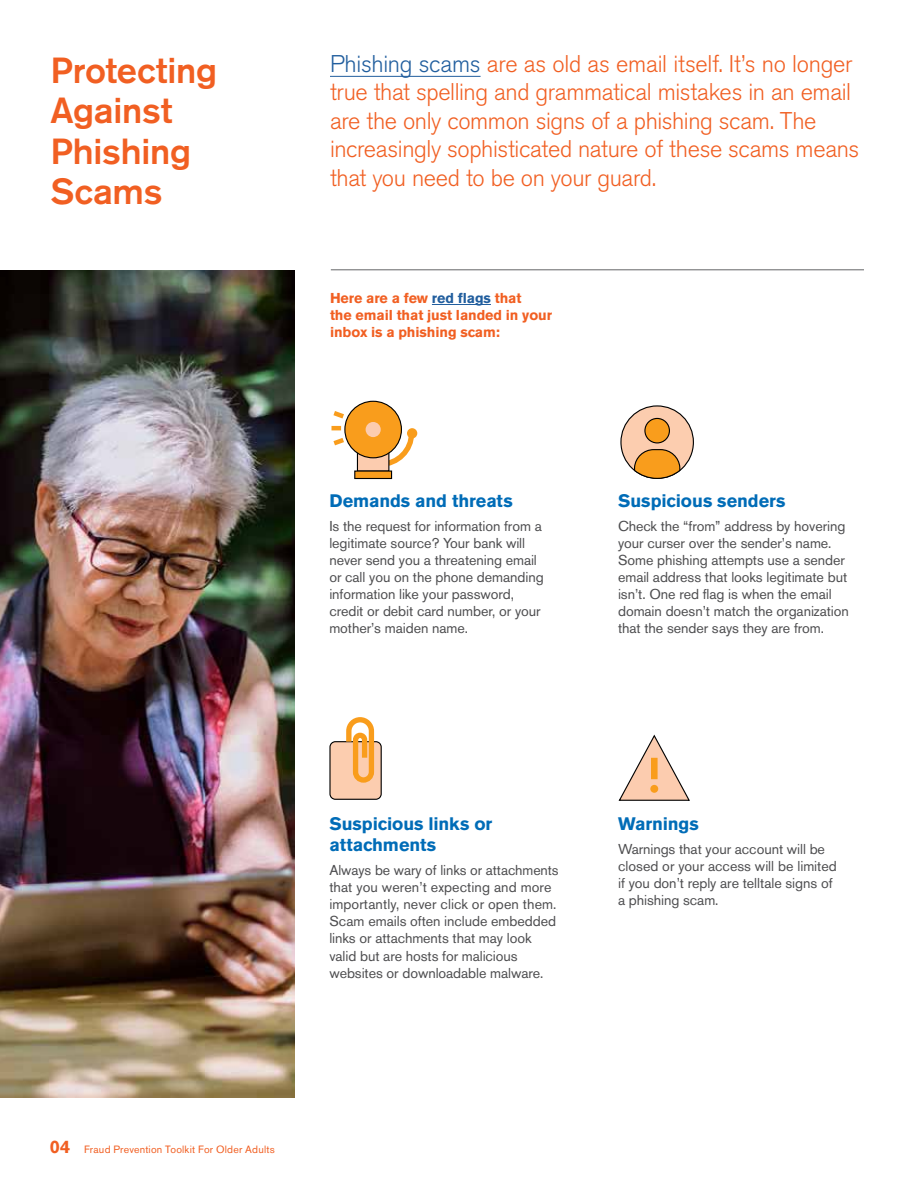
<style>
.page{position:relative;width:918px;height:1188px;background:#fff}
.page>*{position:absolute;margin:0;border:0;box-sizing:border-box;transform-origin:0 0}
.t1{font:500 36px/40.5px "Akzidenz Grotesk BE";letter-spacing:-.005em;color:#f15f22}
.t2{font:300 24px/28.5px "Akzidenz Grotesk BE";letter-spacing:-.015em;color:#f15f22}
.t3{font:700 18px/21px "Akzidenz Grotesk BE";letter-spacing:-.005em;color:#006cb7}
.t4{font:14.25px/17.1px "Akzidenz Grotesk BE";letter-spacing:-.005em;color:#4d4d4f}
.t5{font:700 14.25px/17.1px "Akzidenz Grotesk BE";letter-spacing:-.005em;color:#f15f22}
.t6{font:10.5px "Akzidenz Grotesk BE";letter-spacing:.02em;color:#f15f22}
.s1{color:#215e9e}
.s2{font-weight:700;font-size:18px}
</style>
<div class="page">
<hr style="left:331px;top:270px;width:533px;height:1px;background:#636466">
<hr style="left:330px;top:76px;width:151px;height:1px;background:#215e9e">
<hr style="left:432px;top:304px;width:59px;height:1px;background:#215e9e">
<div style="left:330px;top:742px;width:51px;height:57px;background:#fccdaf;border-radius:5px"></div>
<div style="left:329px;top:741px;width:53px;height:59px;border:1px solid #000;border-radius:5px"></div>
<svg style="left:344px;top:717px;width:33px;height:66px"></svg>
<svg style="left:618px;top:734px;width:72px;height:67px"></svg>
<div style="left:651px;top:758px;width:7px;height:21px;background:#f99d1c"></div>
<div style="left:650px;top:785px;width:8px;height:8px;background:#f99d1c;border-radius:50%"></div>
<svg style="left:389px;top:428px;width:28px;height:41px"></svg>
<div style="left:407px;top:428px;width:10px;height:10px;background:#f99d1c;border-radius:50%"></div>
<div style="left:357px;top:437px;width:32px;height:34px;background:#fcccaf"></div>
<div style="left:357px;top:436px;width:32px;height:36px;border:1px solid #000"></div>
<div style="left:355px;top:471px;width:37px;height:7px;background:#f99d1c"></div>
<div style="left:354px;top:471px;width:38px;height:8px;border:1px solid #000"></div>
<div style="left:345px;top:401px;width:56px;height:57px;background:#f99d1c;border-radius:50%"></div>
<div style="left:344px;top:401px;width:58px;height:57px;border:1px solid #000;border-radius:50%"></div>
<div style="left:366px;top:422px;width:15px;height:15px;background:#fcccaf;border-radius:50%"></div>
<svg style="left:331px;top:411px;width:18px;height:35px"></svg>
<img style="left:0;top:270px;width:295px;height:827px">
<svg style="left:620px;top:405px;width:74px;height:74px"></svg>
<h1 class="t1" style="left:50px;top:49px;width:168px">Protecting<br>Against<br>Phishing<br>Scams</h1>
<p class="t2" style="left:330px;top:50px;width:531px"><span class="s1">Phishing scams</span> are as old as email itself. It’s no longer true that spelling and grammatical mistakes in an email are the only common signs of a phishing scam. The increasingly sophisticated nature of these scams means that you need to be on your guard.</p>
<p class="t5" style="left:330px;top:290px;width:224px">Here are a few <span class="s1">red flags</span> that<br>the email that just landed in your inbox is a phishing scam:</p>
<p class="t3" style="left:329px;top:490px;width:185px">Demands and threats</p>
<p class="t4" style="left:329px;top:517px;width:216px">Is the request for information from a legitimate source? Your bank will never send you a threatening email or call you on the phone demanding information like your password, credit or debit card number, or your mother’s maiden name.</p>
<p class="t3" style="left:618px;top:490px;width:169px">Suspicious senders</p>
<p class="t4" style="left:618px;top:517px;width:232px">Check the “from” address by hovering your curser over the sender’s name.<br>Some phishing attempts use a sender email address that looks legitimate but isn’t. One red flag is when the email domain doesn’t match the organization that the sender says they are from.</p>
<p class="t3" style="left:329px;top:814px;width:164px">Suspicious links or attachments</p>
<p class="t4" style="left:329px;top:862px;width:231px">Always be wary of links or attachments that you weren’t expecting and more importantly, never click or open them.<br>Scam emails often include embedded links or attachments that may look valid but are hosts for malicious websites or downloadable malware.</p>
<p class="t3" style="left:618px;top:814px;width:82px">Warnings</p>
<p class="t4" style="left:618px;top:841px;width:220px">Warnings that your account will be closed or your access will be limited if you don’t reply are telltale signs of a phishing scam.</p>
<p class="t6" style="left:50px;top:1143px;width:227px"><span class="s2">04</span> Fraud Prevention Toolkit For Older Adults</p>
</div>
